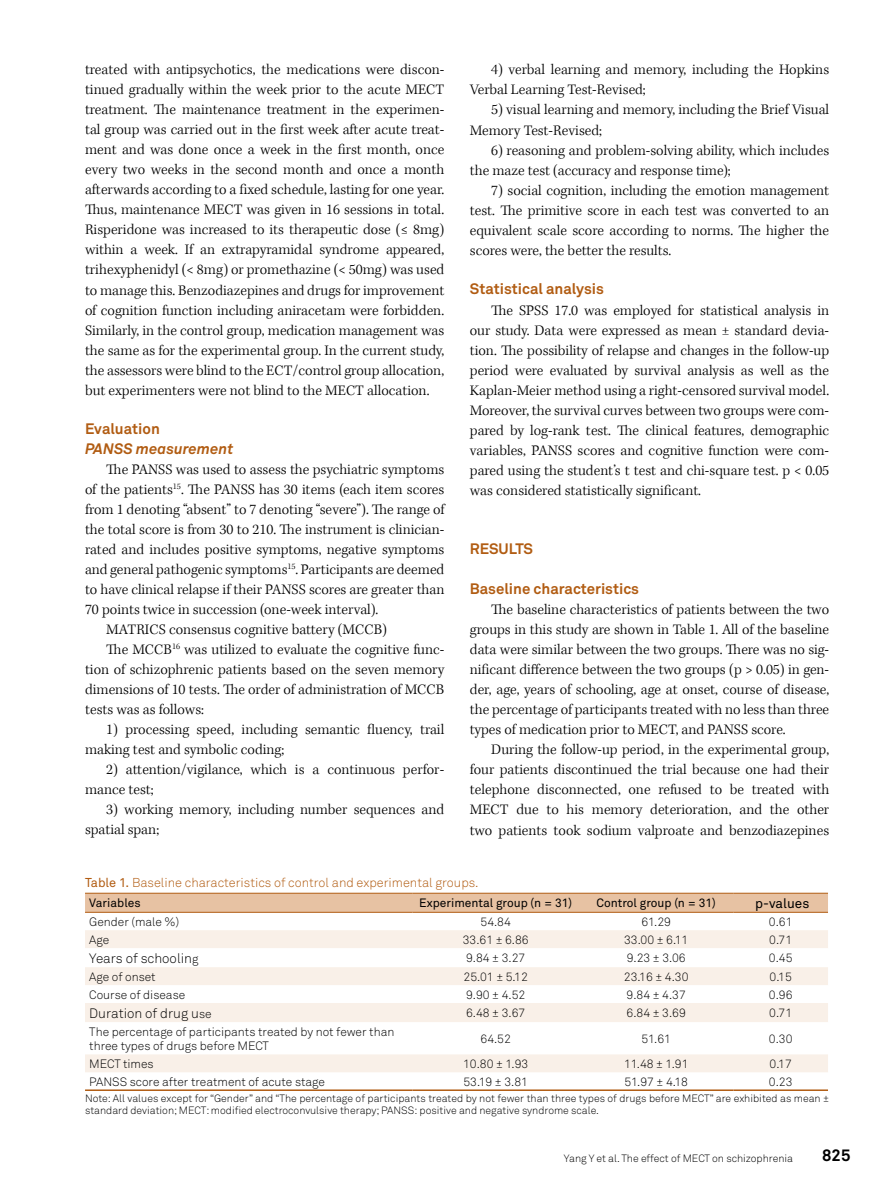
<style>
.page{position:relative;width:893px;height:1191px;background:#fff}
.page>*{position:absolute;margin:0;border:0;box-sizing:border-box;transform-origin:0 0}
.t1{font:700 16.5px "Akkurat Pro";color:#000}
.t2{font:300 15px/20.1px "Kepler Std";color:#000}
.t3{font:700 15px "Akkurat Pro";color:#b15c12}
.t4{font:italic 700 15px "Akkurat Pro";color:#b15c12}
.t5{font:13.5px "Akkurat Light Pro";color:#000}
.t6{font:13.5px "Akkurat Pro";color:#000}
.t7{font:12.75px "Akkurat Light Pro";color:#b15c12}
.t8{font:12px/14.4px "Akkurat Light Pro";color:#000}
.t9{font:12px "Akkurat Pro";color:#000}
.t10{font:10.5px/12.6px "Akkurat Light Pro";color:#000}
.s1{font-family:"Akkurat Pro"}
.s2{font-size:12px}
</style>
<div class="page">
<div style="left:85px;top:894px;width:743px;height:18px;background:#e7c2a3"></div>
<svg style="left:85px;top:930px;width:743px;height:142px;fill:#faf3ec"></svg>
<hr style="left:85px;top:893px;width:327px;height:1px;background:#b15c12">
<hr style="left:412px;top:893px;width:167px;height:1px;background:#b15c12">
<hr style="left:579px;top:893px;width:154px;height:1px;background:#b15c12">
<hr style="left:733px;top:893px;width:95px;height:1px;background:#b15c12">
<hr style="left:85px;top:912px;width:327px;height:1px;background:#b15c12">
<hr style="left:412px;top:912px;width:167px;height:1px;background:#b15c12">
<hr style="left:579px;top:912px;width:154px;height:1px;background:#b15c12">
<hr style="left:733px;top:912px;width:95px;height:1px;background:#b15c12">
<hr style="left:85px;top:1089px;width:327px;height:2px;background:#b15c12">
<hr style="left:412px;top:1089px;width:167px;height:2px;background:#b15c12">
<hr style="left:579px;top:1089px;width:154px;height:2px;background:#b15c12">
<hr style="left:733px;top:1089px;width:95px;height:2px;background:#b15c12">
<p class="t2" style="left:470px;top:60px;width:361px;text-indent:21px">4) verbal learning and memory, including the Hopkins<br>Verbal Learning Test-Revised;</p>
<p class="t2" style="left:470px;top:100px;width:361px;text-indent:21px">5) visual learning and memory, including the Brief Visual<br>Memory Test-Revised;</p>
<p class="t2" style="left:470px;top:140px;width:361px;text-indent:21px">6) reasoning and problem-solving ability, which includes the maze test (accuracy and response time);</p>
<p class="t2" style="left:470px;top:181px;width:361px;text-align:justify;text-indent:21px">7) social cognition, including the emotion management test. The primitive score in each test was converted to an equivalent scale score according to norms. The higher the scores were, the better the results.</p>
<p class="t3" style="left:470px;top:280px;width:136px">Statistical analysis</p>
<p class="t2" style="left:470px;top:300px;width:361px;text-align:justify;text-indent:21px">The SPSS 17.0 was employed for statistical analysis in our study. Data were expressed as mean ± standard devia&shy;tion. The possibility of relapse and changes in the follow-up period were evaluated by survival analysis as well as the Kaplan-Meier method using a right-censored survival model.<br>Moreover, the survival curves between two groups were com&shy;pared by log-rank test. The clinical features, demographic variables, PANSS scores and cognitive function were com&shy;pared using the student’s t test and chi-square test. p &lt; 0.05 was considered statistically significant.</p>
<p class="t2" style="left:85px;top:60px;width:361px;text-align:justify">treated with antipsychotics, the medications were discon&shy;tinued gradually within the week prior to the acute MECT treatment. The maintenance treatment in the experimen&shy;tal group was carried out in the first week after acute treat&shy;ment and was done once a week in the first month, once every two weeks in the second month and once a month afterwards according to a fixed schedule, lasting for one year.<br>Thus, maintenance MECT was given in 16 sessions in total.<br>Risperidone was increased to its therapeutic dose (≤ 8mg) within a week. If an extrapyramidal syndrome appeared, trihexyphenidyl (&lt; 8mg) or promethazine (&lt; 50mg) was used to manage this. Benzodiazepines and drugs for improvement of cognition function including aniracetam were forbidden.<br>Similarly, in the control group, medication management was the same as for the experimental group. In the current study, the assessors were blind to the ECT/control group allocation, but experimenters were not blind to the MECT allocation.</p>
<p class="t3" style="left:85px;top:419px;width:76px">Evaluation</p>
<p class="t4" style="left:85px;top:439px;width:150px">PANSS measurement</p>
<p class="t2" style="left:106px;top:460px;width:340px">The PANSS was used to assess the psychiatric symptoms</p>
<p class="t2" style="left:85px;top:480px;width:361px">of the patients<sup>15</sup>. The PANSS has 30 items (each item scores</p>
<p class="t2" style="left:85px;top:500px;width:361px">from 1 denoting “absent” to 7 denoting “severe”). The range of</p>
<p class="t2" style="left:85px;top:520px;width:361px">the total score is from 30 to 210. The instrument is clinician-</p>
<p class="t2" style="left:85px;top:540px;width:361px">rated and includes positive symptoms, negative symptoms</p>
<p class="t2" style="left:85px;top:560px;width:361px">and general pathogenic symptoms<sup>15</sup>. Participants are deemed</p>
<p class="t2" style="left:85px;top:580px;width:361px">to have clinical relapse if their PANSS scores are greater than</p>
<p class="t2" style="left:85px;top:600px;width:295px">70 points twice in succession (one-week interval).</p>
<p class="t2" style="left:106px;top:620px;width:282px">MATRICS consensus cognitive battery (MCCB)</p>
<p class="t2" style="left:106px;top:640px;width:340px">The MCCB<sup>16</sup> was utilized to evaluate the cognitive func-</p>
<p class="t2" style="left:85px;top:660px;width:361px">tion of schizophrenic patients based on the seven memory</p>
<p class="t2" style="left:85px;top:680px;width:361px">dimensions of 10 tests. The order of administration of MCCB</p>
<p class="t2" style="left:85px;top:700px;width:120px">tests was as follows:</p>
<p class="t2" style="left:85px;top:720px;width:361px;text-indent:21px">1) processing speed, including semantic fluency, trail making test and symbolic coding;</p>
<p class="t2" style="left:85px;top:760px;width:361px;text-indent:21px">2) attention/vigilance, which is a continuous perfor&shy;mance test;</p>
<p class="t2" style="left:85px;top:800px;width:361px;text-indent:21px">3) working memory, including number sequences and spatial span;</p>
<p class="t3" style="left:470px;top:539px;width:65px">RESULTS</p>
<p class="t3" style="left:470px;top:579px;width:171px">Baseline characteristics</p>
<p class="t2" style="left:470px;top:599px;width:361px;text-align:justify;text-indent:21px">The baseline characteristics of patients between the two groups in this study are shown in Table 1. All of the baseline data were similar between the two groups. There was no sig&shy;nificant difference between the two groups (p &gt; 0.05) in gen&shy;der, age, years of schooling, age at onset, course of disease, the percentage of participants treated with no less than three types of medication prior to MECT, and PANSS score.</p>
<p class="t2" style="left:470px;top:740px;width:361px;text-align:justify;text-indent:21px">During the follow-up period, in the experimental group, four patients discontinued the trial because one had their telephone disconnected, one refused to be treated with MECT due to his memory deterioration, and the other two patients took sodium valproate and benzodiazepines</p>
<p class="t7" style="left:85px;top:874px;width:395px"><span class="s1">Table 1.</span> Baseline characteristics of control and experimental groups.</p>
<p class="t9" style="left:89px;top:896px;width:53px">Variables</p>
<p class="t9" style="left:419px;top:896px;width:154px">Experimental group (n = 31)</p>
<p class="t9" style="left:597px;top:896px;width:121px">Control group (n = 31)</p>
<p class="t6" style="left:755px;top:895px;width:56px">p-values</p>
<p class="t8" style="left:89px;top:914px;width:91px">Gender (male %)</p>
<p class="t8" style="left:480px;top:914px;width:32px">54.84</p>
<p class="t8" style="left:641px;top:914px;width:31px">61.29</p>
<p class="t8" style="left:769px;top:914px;width:25px">0.61</p>
<p class="t8" style="left:89px;top:932px;width:22px">Age</p>
<p class="t8" style="left:463px;top:932px;width:68px">33.61 ± 6.86</p>
<p class="t8" style="left:624px;top:932px;width:66px">33.00 ± 6.11</p>
<p class="t8" style="left:769px;top:932px;width:25px">0.71</p>
<p class="t5" style="left:89px;top:950px;width:111px">Years of schoolin<span class="s2">g</span></p>
<p class="t8" style="left:466px;top:951px;width:61px">9.84 ± 3.27</p>
<p class="t8" style="left:627px;top:951px;width:60px">9.23 ± 3.06</p>
<p class="t8" style="left:769px;top:951px;width:25px">0.45</p>
<p class="t8" style="left:89px;top:969px;width:68px">Age of onset</p>
<p class="t8" style="left:464px;top:969px;width:66px">25.01 ± 5.12</p>
<p class="t8" style="left:624px;top:969px;width:66px">23.16 ± 4.30</p>
<p class="t8" style="left:770px;top:969px;width:24px">0.15</p>
<p class="t8" style="left:89px;top:987px;width:98px">Course of disease</p>
<p class="t8" style="left:466px;top:987px;width:61px">9.90 ± 4.52</p>
<p class="t8" style="left:627px;top:987px;width:61px">9.84 ± 4.37</p>
<p class="t8" style="left:769px;top:987px;width:25px">0.96</p>
<p class="t5" style="left:89px;top:1005px;width:124px">Duration of drug u<span class="s2">se</span></p>
<p class="t8" style="left:466px;top:1006px;width:61px">6.48 ± 3.67</p>
<p class="t8" style="left:627px;top:1006px;width:61px">6.84 ± 3.69</p>
<p class="t8" style="left:769px;top:1006px;width:25px">0.71</p>
<p class="t8" style="left:89px;top:1024px;width:307px">The percentage of participants treated by not fewer than three types of drugs before MECT</p>
<p class="t8" style="left:480px;top:1031px;width:32px">64.52</p>
<p class="t8" style="left:641px;top:1031px;width:31px">51.61</p>
<p class="t8" style="left:769px;top:1031px;width:25px">0.30</p>
<p class="t8" style="left:89px;top:1056px;width:66px">MECT times</p>
<p class="t8" style="left:463px;top:1056px;width:67px">10.80 ± 1.93</p>
<p class="t8" style="left:624px;top:1056px;width:66px">11.48 ± 1.91</p>
<p class="t8" style="left:770px;top:1056px;width:24px">0.17</p>
<p class="t8" style="left:89px;top:1074px;width:237px">PANSS score after treatment of acute stage</p>
<p class="t8" style="left:463px;top:1074px;width:66px">53.19 ± 3.81</p>
<p class="t8" style="left:624px;top:1074px;width:65px">51.97 ± 4.18</p>
<p class="t8" style="left:769px;top:1074px;width:25px">0.23</p>
<p class="t10" style="left:85px;top:1092px;width:746px">Note: All values except for “Gender” and “The percentage of participants treated by not fewer than three types of drugs before MECT” are exhibited as mean ± standard deviation; MECT: modified electroconvulsive therapy; PANSS: positive and negative syndrome scale.</p>
<p class="t10" style="left:564px;top:1151px;width:231px">Yang Y et al. The effect of MECT on schizophrenia</p>
<p class="t1" style="left:822px;top:1145px;width:30px">825</p>
</div>
